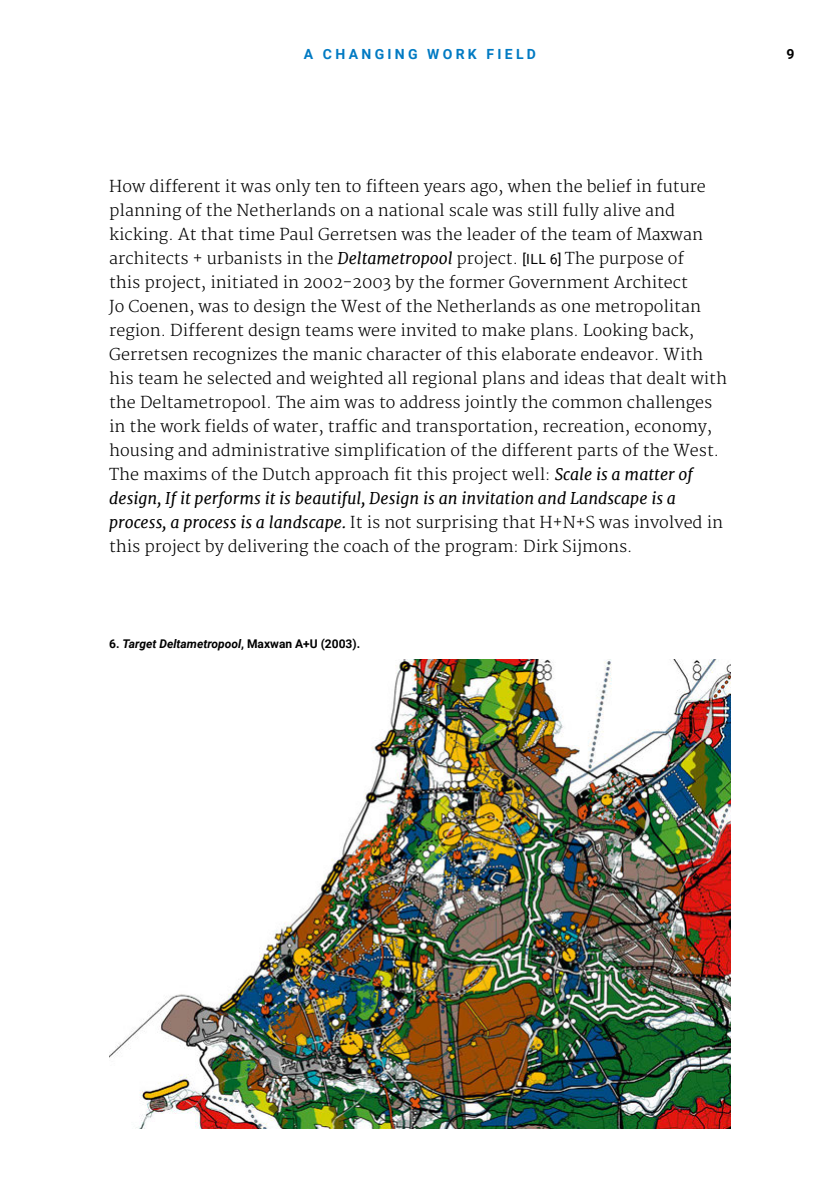
<style>
.page{position:relative;width:840px;height:1191px;background:#fff}
.page>*{position:absolute;margin:0;border:0;box-sizing:border-box;transform-origin:0 0}
.t1{font:300 16px/24px "Merriweather";color:#000}
.t2{font:700 14px "Roboto";letter-spacing:.235em;color:#007ac3}
.t3{font:700 14px "Roboto";color:#000}
.t4{font:italic 700 12px "Roboto";color:#000}
.s1{font-weight:400;font-style:italic}
.s2{font-family:"Roboto";font-weight:400;font-size:14px}
.s3{font-style:normal}
</style>
<div class="page">
<img style="left:109px;top:659px;width:621px;height:469px">
<p class="t2" style="left:304px;top:44px;width:233px">A CHANGING WORK FIELD</p>
<p class="t1" style="left:109px;top:175px;width:619px">How different it was only ten to fifteen years ago, when the belief in future planning of the Netherlands on a national scale was still fully alive and kicking. At that time Paul Gerretsen was the leader of the team of Maxwan architects + urbanists in the <span class="s1">Deltametropool</span> project. <span class="s2">[ILL 6]</span> The purpose of<br>this project, initiated in 2002-2003 by the former Government Architect<br>Jo Coenen, was to design the West of the Netherlands as one metropolitan region. Different design teams were invited to make plans. Looking back, Gerretsen recognizes the manic character of this elaborate endeavor. With his team he selected and weighted all regional plans and ideas that dealt with the Deltametropool. The aim was to address jointly the common challenges in the work fields of water, traffic and transportation, recreation, economy, housing and administrative simplification of the different parts of the West.<br>The maxims of the Dutch approach fit this project well: <span class="s1">Scale is a matter of design, If it performs it is beautiful, Design is an invitation and Landscape is a process, a process is a landscape.</span> It is not surprising that H+N+S was involved in this project by delivering the coach of the program: Dirk Sijmons.</p>
<p class="t4" style="left:109px;top:635px;width:252px"><span class="s3">6.</span> Target Deltametropool<span class="s3">, Maxwan A+U (2003).</span></p>
<p class="t3" style="left:786px;top:44px;width:10px">9</p>
</div>
